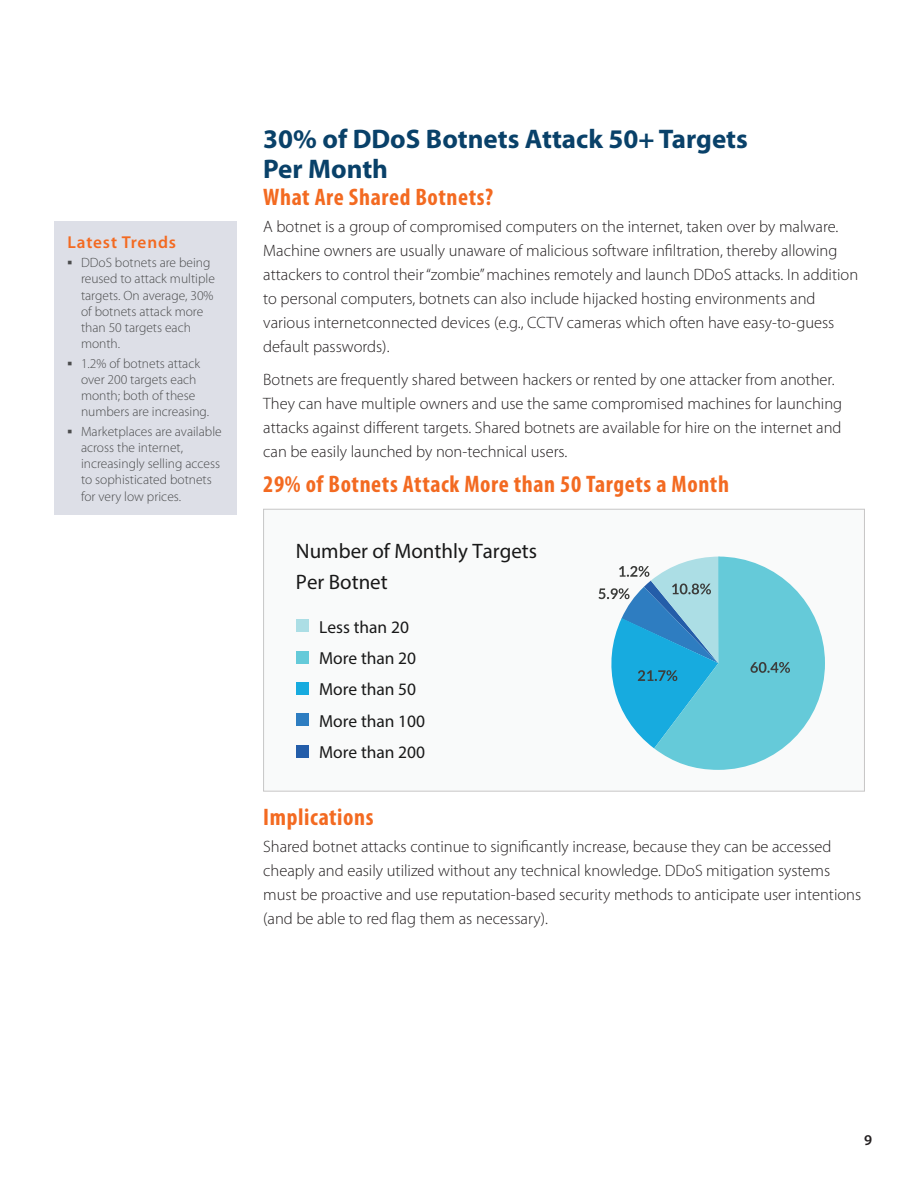
<style>
.page{position:relative;width:918px;height:1188px;background:#fff}
.page>*{position:absolute;margin:0;border:0;box-sizing:border-box;transform-origin:0 0}
.t1{font:700 27px/30px "Myriad Pro";color:#094169}
.Subhead{font:700 condensed 24px "Myriad Pro";letter-spacing:.025em;color:#f36a21}
.t2{font:21px/31.5px "Myriad Pro";color:#191919}
.t3{font:17.4px/31.5px "Myriad Pro";color:#191919}
.Sidebar_header{font:600 17.25px "Myriad Pro";letter-spacing:.05em;color:#f36a21}
.Body_intro{font:300 16.5px/24px "Myriad Pro";color:#231f20}
.t4{font:600 15px "Myriad Pro";color:#231f20}
.t5{font:300 13.5px/16.2px "Myriad Pro";color:#4b4c4d}
.s1{font-family:"Arial";font-weight:700}
</style>
<div class="page">
<div style="left:264px;top:509px;width:600px;height:282px;background:#f9fafa"></div>
<div style="left:263px;top:509px;width:602px;height:282px;border:1px solid #c7c6c6"></div>
<svg style="left:598px;top:557px;width:227px;height:213px"></svg>
<div style="left:297px;top:682px;width:12px;height:13px;background:#17abdf"></div>
<div style="left:297px;top:651px;width:12px;height:13px;background:#65cad9"></div>
<div style="left:297px;top:619px;width:12px;height:13px;background:#acdee5"></div>
<div style="left:297px;top:713px;width:12px;height:13px;background:#2e7dc1"></div>
<div style="left:297px;top:745px;width:12px;height:13px;background:#245da9"></div>
<div style="left:54px;top:221px;width:182px;height:294px;background:#dddfe7"></div>
<p class="Sidebar_header" style="left:68px;top:231px;width:110px">Latest Trends</p>
<p class="t5" style="left:81px;top:255px;width:135px;text-indent:-14px"><span class="s1">▪</span> DDoS botnets are being reused to attack multiple targets. On average, 30% of botnets attack more than 50 targets each month.</p>
<p class="t5" style="left:81px;top:355px;width:130px;text-indent:-14px"><span class="s1">▪</span> 1.2% of botnets attack over 200 targets each month; both of these numbers are increasing.</p>
<p class="t5" style="left:81px;top:423px;width:142px;text-indent:-14px"><span class="s1">▪</span> Marketplaces are available across the internet, increasingly selling access to sophisticated botnets for very low prices.</p>
<p class="t1" style="left:263px;top:123px;width:486px">30% of DDoS Botnets Attack 50+ Targets<br>Per Month</p>
<p class="Subhead" style="left:263px;top:182px;width:232px">What Are Shared Botnets?</p>
<p class="Body_intro" style="left:263px;top:215px;width:597px">A botnet is a group of compromised computers on the internet, taken over by malware.<br>Machine owners are usually unaware of malicious software infiltration, thereby allowing attackers to control their “zombie” machines remotely and launch DDoS attacks. In addition to personal computers, botnets can also include hijacked hosting environments and various internetconnected devices (e.g., CCTV cameras which often have easy-to-guess default passwords).</p>
<p class="Body_intro" style="left:263px;top:367px;width:580px">Botnets are frequently shared between hackers or rented by one attacker from another.<br>They can have multiple owners and use the same compromised machines for launching attacks against different targets. Shared botnets are available for hire on the internet and can be easily launched by non-technical users.</p>
<p class="Subhead" style="left:263px;top:469px;width:467px">29% of Botnets Attack More than 50 Targets a Month</p>
<p class="t2" style="left:296px;top:535px;width:243px">Number of Monthly Targets<br>Per Botnet</p>
<p class="t3" style="left:319px;top:611px;width:107px">Less than 20<br>More than 20<br>More than 50<br>More than 100<br>More than 200</p>
<p class="Subhead" style="left:263px;top:802px;width:112px">Implications</p>
<p class="Body_intro" style="left:263px;top:835px;width:600px">Shared botnet attacks continue to significantly increase, because they can be accessed cheaply and easily utilized without any technical knowledge. DDoS mitigation systems must be proactive and use reputation-based security methods to anticipate user intentions (and be able to red flag them as necessary).</p>
<p class="t4" style="left:864px;top:1131px;width:10px">9</p>
</div>
